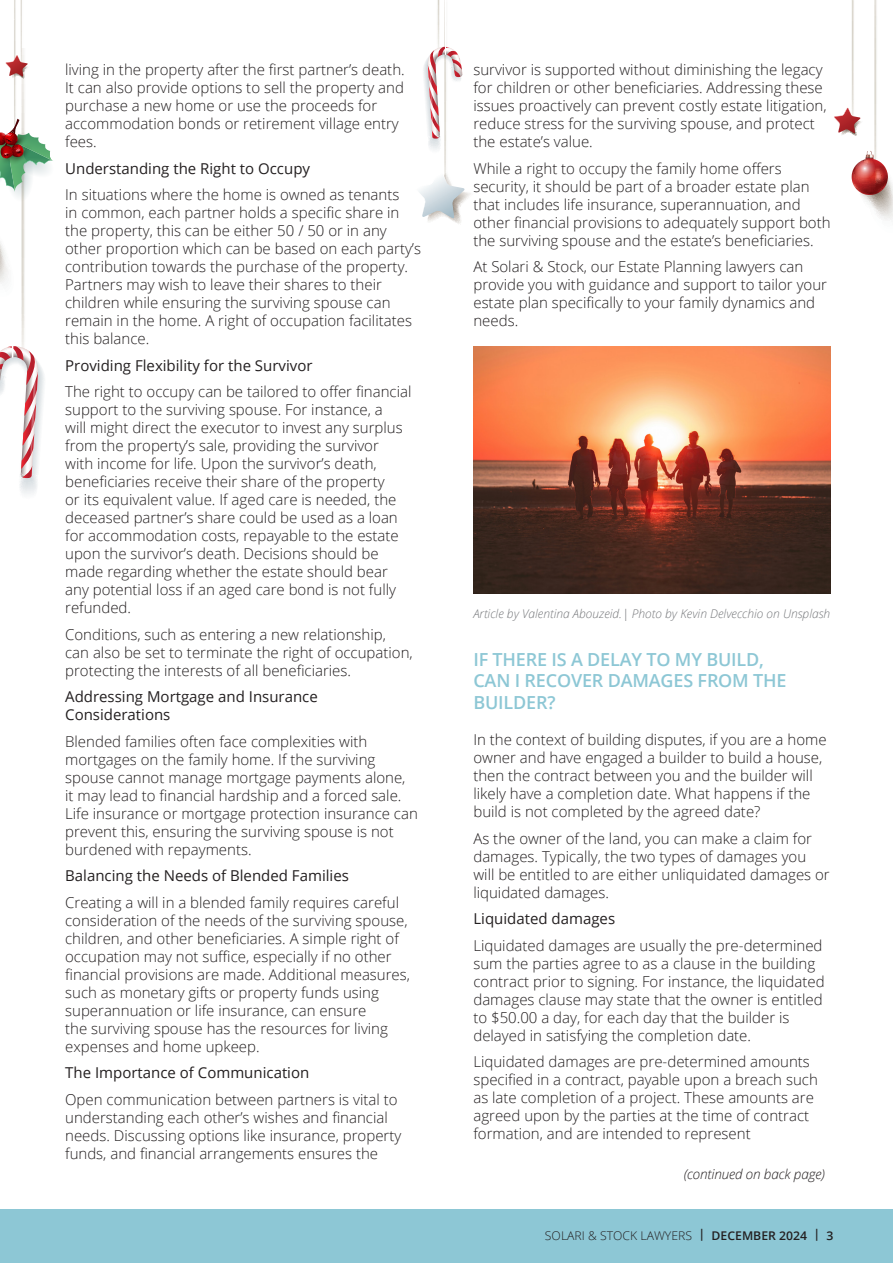
<style>
.page{position:relative;width:893px;height:1263px;background:#fff}
.page>*{position:absolute;margin:0;border:0;box-sizing:border-box;transform-origin:0 0}
.t1{font:600 18px/21.6px "Open Sans";letter-spacing:-.01em;color:#8dc7d5}
.t2{font:300 15px/18px "Open Sans";color:#231f20}
.t3{font:15px/18px "Open Sans";color:#231f20}
.t4{font:italic 300 13.5px "Open Sans";letter-spacing:-.01em;color:#231f20}
.t5{font:italic 300 12px "Open Sans";color:#76787b}
.t6{font:300 12px "Open Sans";color:#231f20}
.s1{font-weight:600}
</style>
<div class="page">
<div style="left:0;top:1209px;width:893px;height:54px;background:#8dc7d5"></div>
<svg style="left:21px;top:80px;width:4px;height:265px"></svg>
<svg style="left:0;top:345px;width:44px;height:149px"></svg>
<hr style="left:12px;top:52px;width:1px;height:306px;background:#fff">
<svg style="left:0;top:242px;width:8px;height:42px"></svg>
<img style="left:473px;top:347px;width:357px;height:246px">
<svg style="left:14px;top:80px;width:2px;height:39px"></svg>
<svg style="left:0;top:119px;width:53px;height:83px"></svg>
<svg style="left:6px;top:0;width:22px;height:80px"></svg>
<svg style="left:874px;top:0;width:3px;height:151px"></svg>
<svg style="left:852px;top:151px;width:41px;height:69px"></svg>
<svg style="left:852px;top:0;width:2px;height:108px"></svg>
<svg style="left:834px;top:108px;width:27px;height:28px"></svg>
<svg style="left:444px;top:154px;width:2px;height:15px"></svg>
<svg style="left:419px;top:169px;width:52px;height:55px"></svg>
<hr style="left:439px;top:0;width:1px;height:170px;background:#fff">
<svg style="left:423px;top:0;width:39px;height:154px"></svg>
<hr style="left:445px;top:0;width:1px;height:55px;background:#fff">
<p class="t2" style="left:65px;top:60px;width:341px">living in the property after the first partner’s death.<br>It can also provide options to sell the property and purchase a new home or use the proceeds for accommodation bonds or retirement village entry fees.</p>
<p class="t3" style="left:65px;top:159px;width:246px">Understanding the Right to Occupy</p>
<p class="t2" style="left:65px;top:185px;width:357px">In situations where the home is owned as tenants<br>in common, each partner holds a specific share in the property, this can be either 50 / 50 or in any other proportion which can be based on each party’s contribution towards the purchase of the property.<br>Partners may wish to leave their shares to their children while ensuring the surviving spouse can remain in the home. A right of occupation facilitates this balance.</p>
<p class="t3" style="left:65px;top:356px;width:249px">Providing Flexibility for the Survivor</p>
<p class="t2" style="left:65px;top:382px;width:348px">The right to occupy can be tailored to offer financial support to the surviving spouse. For instance, a<br>will might direct the executor to invest any surplus from the property’s sale, providing the survivor<br>with income for life. Upon the survivor’s death, beneficiaries receive their share of the property<br>or its equivalent value. If aged care is needed, the deceased partner’s share could be used as a loan for accommodation costs, repayable to the estate upon the survivor’s death. Decisions should be made regarding whether the estate should bear any potential loss if an aged care bond is not fully refunded.</p>
<p class="t2" style="left:65px;top:625px;width:349px">Conditions, such as entering a new relationship, can also be set to terminate the right of occupation, protecting the interests of all beneficiaries.</p>
<p class="t3" style="left:65px;top:687px;width:254px">Addressing Mortgage and Insurance<br>Considerations</p>
<p class="t2" style="left:65px;top:732px;width:354px">Blended families often face complexities with mortgages on the family home. If the surviving spouse cannot manage mortgage payments alone,<br>it may lead to financial hardship and a forced sale.<br>Life insurance or mortgage protection insurance can prevent this, ensuring the surviving spouse is not burdened with repayments.</p>
<p class="t3" style="left:65px;top:866px;width:285px">Balancing the Needs of Blended Families</p>
<p class="t2" style="left:65px;top:893px;width:346px">Creating a will in a blended family requires careful consideration of the needs of the surviving spouse, children, and other beneficiaries. A simple right of occupation may not suffice, especially if no other financial provisions are made. Additional measures, such as monetary gifts or property funds using superannuation or life insurance, can ensure<br>the surviving spouse has the resources for living expenses and home upkeep.</p>
<p class="t3" style="left:65px;top:1063px;width:246px">The Importance of Communication</p>
<p class="t2" style="left:65px;top:1090px;width:338px">Open communication between partners is vital to understanding each other’s wishes and financial needs. Discussing options like insurance, property funds, and financial arrangements ensures the</p>
<p class="t2" style="left:473px;top:60px;width:355px">survivor is supported without diminishing the legacy for children or other beneficiaries. Addressing these issues proactively can prevent costly estate litigation, reduce stress for the surviving spouse, and protect the estate’s value.</p>
<p class="t2" style="left:473px;top:159px;width:359px">While a right to occupy the family home offers security, it should be part of a broader estate plan that includes life insurance, superannuation, and other financial provisions to adequately support both the surviving spouse and the estate’s beneficiaries.</p>
<p class="t2" style="left:473px;top:257px;width:355px">At Solari &amp; Stock, our Estate Planning lawyers can provide you with guidance and support to tailor your estate plan specifically to your family dynamics and needs.</p>
<p class="t5" style="left:473px;top:605px;width:358px">Article by Valentina Abouzeid.| Photo by Kevin Delvecchio on Unsplash</p>
<p class="t1" style="left:473px;top:648px;width:315px">IF THERE IS A DELAY TO MY BUILD,<br>CAN I RECOVER DAMAGES FROM THE<br>BUILDER?</p>
<p class="t2" style="left:473px;top:730px;width:355px">In the context of building disputes, if you are a home owner and have engaged a builder to build a house, then the contract between you and the builder will likely have a completion date. What happens if the build is not completed by the agreed date?</p>
<p class="t2" style="left:473px;top:829px;width:358px">As the owner of the land, you can make a claim for damages. Typically, the two types of damages you will be entitled to are either unliquidated damages or liquidated damages.</p>
<p class="t3" style="left:473px;top:909px;width:143px">Liquidated damages</p>
<p class="t2" style="left:473px;top:936px;width:353px">Liquidated damages are usually the pre-determined sum the parties agree to as a clause in the building contract prior to signing. For instance, the liquidated damages clause may state that the owner is entitled to $50.00 a day, for each day that the builder is delayed in satisfying the completion date.</p>
<p class="t2" style="left:473px;top:1052px;width:346px">Liquidated damages are pre-determined amounts specified in a contract, payable upon a breach such as late completion of a project. These amounts are agreed upon by the parties at the time of contract formation, and are intended to represent</p>
<p class="t4" style="left:684px;top:1164px;width:143px">(continued on back page)</p>
<p class="t6" style="left:545px;top:1227px;width:290px">SOLARI &amp; STOCK LAWYERS <span class="s1">| DECEMBER 2024 | 3</span></p>
</div>
